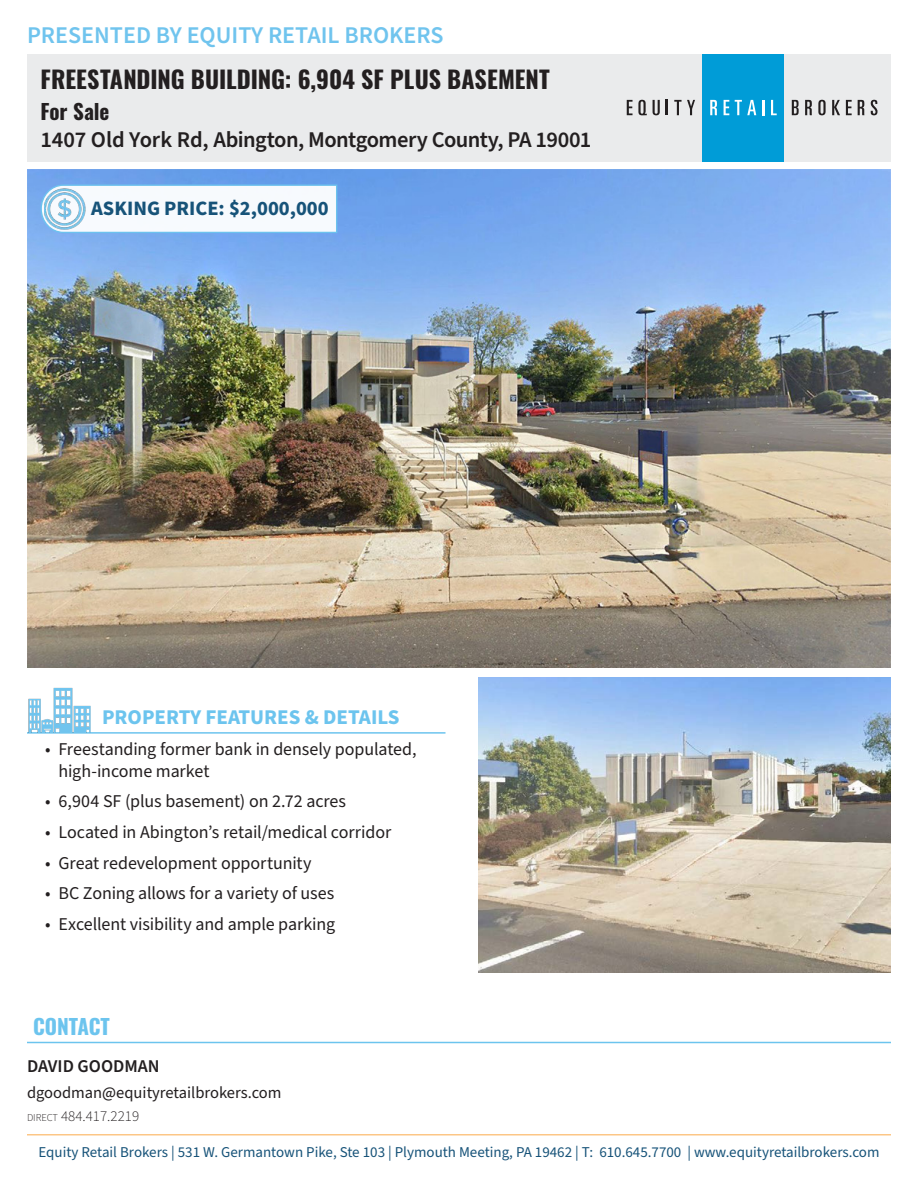
<style>
.page{position:relative;width:918px;height:1188px;background:#fff}
.page>*{position:absolute;margin:0;border:0;box-sizing:border-box;transform-origin:0 0}
.t1{font:700 24px "Oswald";letter-spacing:.005em;color:#231f20}
.t2{font:600 24px "Source Sans Pro";color:#70c4ee}
.t3{font:600 22.5px "Source Sans Pro";letter-spacing:-.02em;color:#231f20}
.t4{font:700 21px "Source Sans Pro";color:#6cc4ee}
.t5{font:700 21px "Oswald";letter-spacing:-.005em;color:#231f20}
.t6{font:700 21px "Oswald";color:#6cc4ee}
.t7{font:700 20.55px "Source Sans Pro";color:#175379}
.t8{font:18px/21.6px "Source Sans Pro";letter-spacing:-.005em;color:#231f20}
.t9{font:600 18px "Source Sans Pro";color:#231f20}
.t10{font:16.5px "Source Sans Pro";color:#231f20}
.t11{font:15px "Source Sans Pro";color:#175379}
.t12{font:300 15px "Source Sans Pro";color:#231f20}
.s1{font-size:10.5px}
</style>
<div class="page">
<div style="left:27px;top:54px;width:864px;height:108px;background:#eaebec"></div>
<svg style="left:666px;top:100px;width:2px;height:15px"></svg>
<div style="left:702px;top:54px;width:81px;height:108px;background:#009cd7"></div>
<svg style="left:627px;top:100px;width:20px;height:15px"></svg>
<svg style="left:653px;top:100px;width:7px;height:15px"></svg>
<svg style="left:674px;top:100px;width:21px;height:15px"></svg>
<svg style="left:710px;top:100px;width:7px;height:15px"></svg>
<svg style="left:724px;top:100px;width:5px;height:15px"></svg>
<svg style="left:735px;top:100px;width:21px;height:15px"></svg>
<svg style="left:762px;top:100px;width:2px;height:15px"></svg>
<svg style="left:771px;top:100px;width:6px;height:15px"></svg>
<svg style="left:792px;top:100px;width:7px;height:15px"></svg>
<svg style="left:805px;top:100px;width:7px;height:15px"></svg>
<svg style="left:818px;top:100px;width:8px;height:15px"></svg>
<svg style="left:832px;top:100px;width:8px;height:15px"></svg>
<svg style="left:846px;top:100px;width:6px;height:15px"></svg>
<svg style="left:858px;top:100px;width:6px;height:15px"></svg>
<svg style="left:871px;top:100px;width:7px;height:15px"></svg>
<hr style="left:27px;top:1042px;width:864px;height:1px;background:#6cc4ee">
<hr style="left:27px;top:732px;width:419px;height:2px;background:#6cc4ee">
<img style="left:28px;top:687px;width:64px;height:46px">
<img style="left:479px;top:678px;width:412px;height:295px">
<hr style="left:27px;top:1134px;width:864px;height:2px;background:#fcc686">
<img style="left:28px;top:169px;width:863px;height:499px">
<svg style="left:40px;top:184px;width:298px;height:50px"></svg>
<img style="left:44px;top:189px;width:41px;height:40px">
<h1 class="t2" style="left:27px;top:19px;width:418px">PRESENTED BY EQUITY RETAIL BROKERS</h1>
<h1 class="t1" style="left:40px;top:67px;width:511px">FREESTANDING BUILDING: 6,904 SF PLUS BASEMENT</h1>
<p class="t5" style="left:40px;top:100px;width:70px">For Sale</p>
<p class="t3" style="left:40px;top:124px;width:552px">1407 Old York Rd, Abington, Montgomery County, PA 19001</p>
<p class="t7" style="left:91px;top:195px;width:239px">ASKING PRICE: $2,000,000</p>
<p class="t4" style="left:102px;top:703px;width:299px">PROPERTY FEATURES &amp; DETAILS</p>
<p class="t8" style="left:58px;top:739px;width:360px;text-indent:-14px">• Freestanding former bank in densely populated, high-income market</p>
<p class="t8" style="left:45px;top:791px;width:303px">• 6,904 SF (plus basement) on 2.72 acres</p>
<p class="t8" style="left:45px;top:822px;width:348px">• Located in Abington’s retail/medical corridor</p>
<p class="t8" style="left:45px;top:852px;width:268px">• Great redevelopment opportunity</p>
<p class="t8" style="left:45px;top:883px;width:291px">• BC Zoning allows for a variety of uses</p>
<p class="t8" style="left:45px;top:914px;width:292px">• Excellent visibility and ample parking</p>
<p class="t6" style="left:33px;top:1015px;width:78px">CONTACT</p>
<p class="t9" style="left:27px;top:1054px;width:134px">DAVID GOODMAN</p>
<p class="t10" style="left:27px;top:1082px;width:256px">dgoodman@equityretailbrokers.com</p>
<p class="t12" style="left:27px;top:1106px;width:114px"><span class="s1">DIRECT</span> 484.417.2219</p>
<p class="t11" style="left:39px;top:1142px;width:842px">Equity Retail Brokers | 531 W. Germantown Pike, Ste 103 | Plymouth Meeting, PA 19462 | T: 610.645.7700 | www.equityretailbrokers.com</p>
</div>
